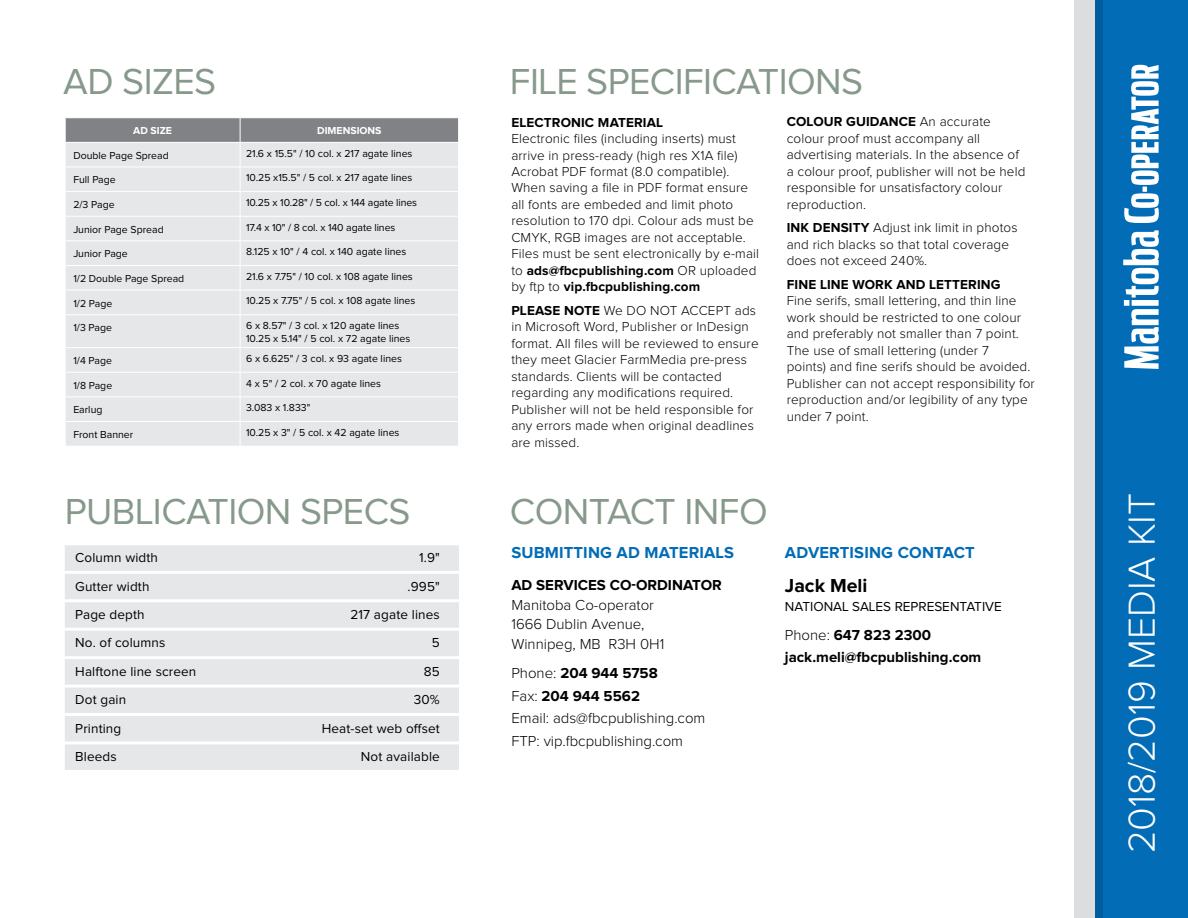
<style>
.page{position:relative;width:1188px;height:918px;background:#fff}
.page>*{position:absolute;margin:0;border:0;box-sizing:border-box;transform-origin:0 0}
.t1{font:300 39px "Proxima Nova";color:#fff}
.t2{font:37.5px "Proxima Nova";letter-spacing:-.015em;color:#87998b}
.t3{font:700 19.5px "Proxima Nova";color:#000}
.t4{font:700 16.5px "Proxima Nova";letter-spacing:.01em;color:#036cb6}
.t5{font:300 15px/22.5px "Proxima Nova";color:#000}
.t6{font:700 15px/22.5px "Proxima Nova";color:#000}
.t7{font:300 13.5px/16.5px "Proxima Nova";letter-spacing:.01em;color:#000}
.t8{font:13.5px "Proxima Nova";letter-spacing:.01em;color:#000}
.t9{font:700 13.5px "Proxima Nova";letter-spacing:.01em;color:#000}
.t10{font:10.5px/12.6px "Proxima Nova";color:#000}
.t11{font:700 10.5px "Proxima Nova";color:#fff}
.s1{font-weight:700}
.s2{font-weight:300}
</style>
<div class="page">
<div style="left:1096px;top:0;width:92px;height:918px;background:#036cb6"></div>
<svg style="left:1074px;top:0;width:29px;height:918px;background:#9fb9cc"></svg>
<div style="left:65px;top:545px;width:394px;height:26px;background:#e6e7e8"></div>
<div style="left:65px;top:574px;width:394px;height:25px;background:#e6e7e8"></div>
<div style="left:65px;top:602px;width:394px;height:26px;background:#e6e7e8"></div>
<div style="left:65px;top:631px;width:394px;height:25px;background:#e6e7e8"></div>
<div style="left:65px;top:659px;width:394px;height:26px;background:#e6e7e8"></div>
<div style="left:65px;top:688px;width:394px;height:25px;background:#e6e7e8"></div>
<div style="left:65px;top:716px;width:394px;height:25px;background:#e6e7e8"></div>
<div style="left:65px;top:744px;width:394px;height:26px;background:#e6e7e8"></div>
<div style="left:66px;top:315px;width:392px;height:131px;background:#e6e7e8"></div>
<svg style="left:65px;top:118px;width:394px;height:196px;background:#dadbdd"></svg>
<hr style="left:240px;top:315px;width:1px;height:32px;background:#fff">
<hr style="left:65px;top:347px;width:175px;height:1px;background:#fff">
<hr style="left:240px;top:347px;width:219px;height:1px;background:#fff">
<hr style="left:65px;top:372px;width:175px;height:1px;background:#fff">
<hr style="left:240px;top:372px;width:219px;height:1px;background:#fff">
<hr style="left:65px;top:397px;width:175px;height:1px;background:#fff">
<hr style="left:240px;top:397px;width:219px;height:1px;background:#fff">
<hr style="left:65px;top:421px;width:175px;height:1px;background:#fff">
<hr style="left:240px;top:421px;width:219px;height:1px;background:#fff">
<svg style="left:240px;top:348px;width:1px;height:98px"></svg>
<svg style="left:1124px;top:65px;width:35px;height:158px"></svg>
<svg style="left:1123px;top:230px;width:36px;height:139px"></svg>
<h2 class="t2" style="left:63px;top:65px;width:154px">Ad sizes</h2>
<h2 class="t2" style="left:510px;top:65px;width:355px">file specifications</h2>
<p class="t11" style="left:133px;top:126px;width:39px">AD SIZE</p>
<p class="t11" style="left:317px;top:126px;width:27px">DIMENSIONS</p>
<p class="t10" style="left:73px;top:149px;width:97px">Double Page Spread</p>
<p class="t10" style="left:246px;top:147px;width:168px">21.6 x 15.5" / 10 col. x 217 agate lines</p>
<p class="t10" style="left:73px;top:174px;width:44px">Full Page</p>
<p class="t10" style="left:246px;top:172px;width:168px">10.25 x15.5" / 5 col. x 217 agate lines</p>
<p class="t10" style="left:73px;top:199px;width:43px">2/3 Page</p>
<p class="t10" style="left:246px;top:197px;width:172px">10.25 x 10.28" / 5 col. x 144 agate lines</p>
<p class="t10" style="left:73px;top:223px;width:92px">Junior Page Spread</p>
<p class="t10" style="left:246px;top:221px;width:151px">17.4 x 10" / 8 col. x 140 agate lines</p>
<p class="t10" style="left:73px;top:248px;width:56px">Junior Page</p>
<p class="t10" style="left:246px;top:246px;width:162px">8.125 x 10" / 4 col. x 140 agate lines</p>
<p class="t10" style="left:73px;top:273px;width:113px">1/2 Double Page Spread</p>
<p class="t10" style="left:246px;top:270px;width:168px">21.6 x 7.75" / 10 col. x 108 agate lines</p>
<p class="t10" style="left:73px;top:297px;width:41px">1/2 Page</p>
<p class="t10" style="left:246px;top:295px;width:171px">10.25 x 7.75" / 5 col. x 108 agate lines</p>
<p class="t10" style="left:73px;top:322px;width:40px">1/3 Page</p>
<p class="t10" style="left:246px;top:320px;width:166px">6 x 8.57" / 3 col. x 120 agate lines<br>10.25 x 5.14" / 5 col. x 72 agate lines</p>
<p class="t10" style="left:73px;top:355px;width:40px">1/4 Page</p>
<p class="t10" style="left:246px;top:353px;width:157px">6 x 6.625" / 3 col. x 93 agate lines</p>
<p class="t10" style="left:73px;top:379px;width:40px">1/8 Page</p>
<p class="t10" style="left:246px;top:377px;width:136px">4 x 5" / 2 col. x 70 agate lines</p>
<p class="t10" style="left:73px;top:404px;width:31px">Earlug</p>
<p class="t10" style="left:246px;top:402px;width:66px">3.083 x 1.833"</p>
<p class="t10" style="left:73px;top:429px;width:61px">Front Banner</p>
<p class="t10" style="left:246px;top:426px;width:155px">10.25 x 3" / 5 col. x 42 agate lines</p>
<h2 class="t2" style="left:65px;top:494px;width:347px">publication specs</h2>
<p class="t8" style="left:65px;top:551px;width:95px">Column width</p>
<p class="t8" style="left:419px;top:551px;width:22px">1.9"</p>
<p class="t8" style="left:65px;top:580px;width:86px">G utter width</p>
<p class="t8" style="left:408px;top:580px;width:34px">.995"</p>
<p class="t8" style="left:65px;top:608px;width:81px">Page depth</p>
<p class="t8" style="left:350px;top:608px;width:91px">217 agate lines</p>
<p class="t8" style="left:65px;top:637px;width:102px">No. of columns</p>
<p class="t8" style="left:432px;top:637px;width:9px">5</p>
<p class="t8" style="left:65px;top:665px;width:133px">Halftone line screen</p>
<p class="t8" style="left:424px;top:665px;width:17px">85</p>
<p class="t8" style="left:65px;top:694px;width:63px">Dot gain</p>
<p class="t8" style="left:414px;top:694px;width:27px">30%</p>
<p class="t8" style="left:65px;top:722px;width:58px">Printing</p>
<p class="t8" style="left:322px;top:722px;width:119px">H eat-set web offset</p>
<p class="t8" style="left:75px;top:751px;width:43px">Bleeds</p>
<p class="t8" style="left:361px;top:751px;width:80px">Not available</p>
<p class="t9" style="left:511px;top:116px;width:153px">ELECTRONIC MATERIAL</p>
<p class="t7" style="left:511px;top:131px;width:249px">Electronic files (including inserts) must arrive in press-ready (high res X1A file)<br>Acrobat PDF format (8.0 compatible).<br>When saving a file in PDF format ensure all fonts are embeded and limit photo resolution to 170 dpi. Colour ads must be CMYK, RGB images are not acceptable.<br>Files must be sent electronically by e-mail to <span class="s1">ADS@FBCPUBLISHING.COM</span> OR uploaded by ftp to <span class="s1">VIP.FBCPUBLISHING.COM</span></p>
<p class="t9" style="left:511px;top:304px;width:63px">PLEASENOTE</p>
<p class="t7" style="left:511px;top:303px;width:249px;text-indent:93px">We DO NOT ACCEPT ads in Microsoft Word, Publisher or InDesign format. All files will be reviewed to ensure they meet Glacier FarmMedia pre-press standards. Clients will be contacted regarding any modifications required.<br>Publisher will not be held responsible for any errors made when original deadlines are missed.</p>
<p class="t7" style="left:787px;top:114px;width:240px"><span class="s1">COLOUR GUIDANCE</span> An accurate colour proof must accompany all advertising materials. In the absence of a colour proof, publisher will not be held responsible for unsatisfactory colour reproduction.</p>
<p class="t7" style="left:787px;top:220px;width:232px"><span class="s1">INK DENSITY</span> Adjust ink limit in photos and rich blacks so that total coverage does not exceed 240%.</p>
<p class="t9" style="left:787px;top:278px;width:214px">FINE LINE WORK AND LETTERING</p>
<p class="t7" style="left:787px;top:293px;width:250px">Fine serifs, small lettering, and thin line work should be restricted to one colour and preferably not smaller than 7 point.<br>The use of small lettering (under 7<br>points) and fine serifs should be avoided.<br>Publisher can not accept responsibility for reproduction and/or legibility of any type under 7 point.</p>
<h2 class="t2" style="left:510px;top:494px;width:259px">contact info</h2>
<p class="t4" style="left:511px;top:545px;width:224px">SUBM ITTING AD MATERIALS</p>
<p class="t6" style="left:511px;top:575px;width:212px">AD SERVICES CO-ORDINATOR</p>
<p class="t5" style="left:511px;top:596px;width:154px;line-height:19.5px">Manitoba Co-operator<br>1666 Dublin Avenue,<br>Winnipeg, MB R3H 0H1</p>
<p class="t5" style="left:511px;top:663px;width:196px">Phone: <span class="s1">204 944 5758<br></span>Fax: <span class="s1">204 944 5562<br></span>Email: ads@fbcpublishing.com<br>FTP: vip.fbcpublishing.com</p>
<p class="t4" style="left:785px;top:545px;width:192px">ADVERTISING CONTACT</p>
<h3 class="t3" style="left:785px;top:576px;width:84px">JACK MELI</h3>
<p class="t8" style="left:785px;top:600px;width:9px">NATIONAL</p>
<p class="t8" style="left:852px;top:600px;width:9px">SALES</p>
<p class="t8" style="left:895px;top:600px;width:9px">REPRESENTATIVE</p>
<p class="t6" style="left:785px;top:624px;width:198px"><span class="s2">Phone:</span> 647 823 2300<br>JACK.MELI@FBCPUBLISHING.COM</p>
<h1 class="t1" style="left:1124px;top:853px;width:362px;rotate:-90deg">2018/2019 MEDIA KIT</h1>
</div>
